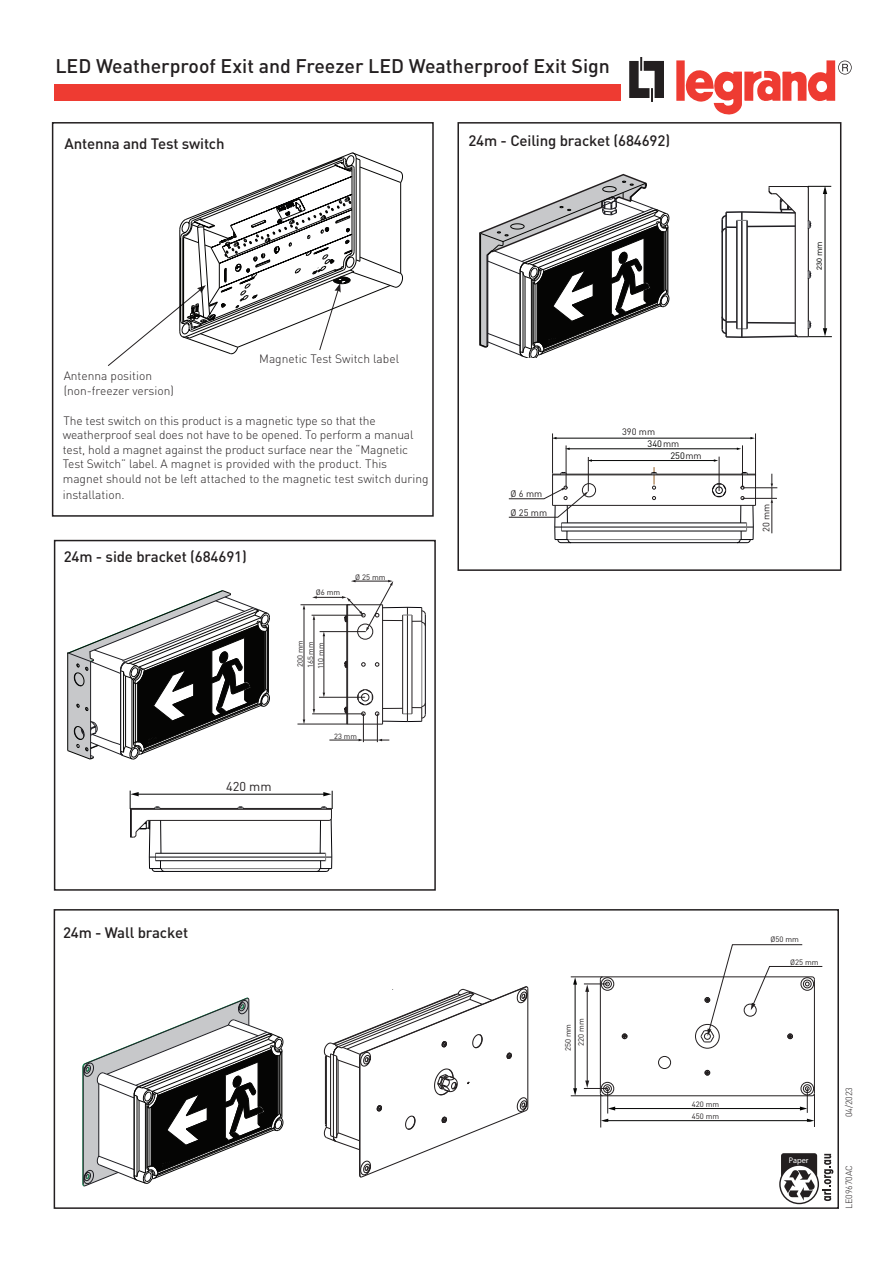
<style>
.page{position:relative;width:893px;height:1263px;background:#fff}
.page>*{position:absolute;margin:0;border:0;box-sizing:border-box;transform-origin:0 0}
.t1{font:500 19.5px "DIN Pro";color:#231f20}
.t2{font:500 15px "DIN Pro";letter-spacing:-.01em;color:#231f20}
.t3{font:12.75px "DIN Pro";color:#231f20}
.t4{font:300 12px/14.4px "DIN Pro";letter-spacing:-.01em;color:#231f20}
.t5{font:9.3px "DIN Pro";color:#231f20}
.t6{font:9.3px/12.1px "DIN Pro";color:#040504}
.t7{font:300 9px "DIN Pro";letter-spacing:-.02em;color:#231f20}
.t8{font:600 condensed 8.25px "ITC Avant Garde Std";color:#fff}
.t9{font:7.65px/12.3px "DIN Pro";color:#231f20}
.t10{font:7.5px/10.4px "DIN Pro";color:#231f20;text-align:center}
.t11{font:7.05px "Arial";color:#040503}
.s1{color:#231f20}
.s2{font-family:"DIN Pro";font-size:8.55px}
</style>
<div class="page">
<div style="left:54px;top:909px;width:785px;height:300px;border:2px solid #231f20"></div>
<div style="left:54px;top:84px;width:566px;height:17px;background:#ee3b32"></div>
<div style="left:676px;top:60px;width:9px;height:41px;background:#ee3b32"></div>
<svg style="left:629px;top:57px;width:35px;height:45px"></svg>
<svg style="left:685px;top:60px;width:167px;height:55px"></svg>
<svg style="left:779px;top:1153px;width:54px;height:51px"></svg>
<div style="left:457px;top:122px;width:384px;height:449px;border:2px solid #231f20"></div>
<hr style="left:553px;top:505px;width:202px;height:1px;background:#231f20">
<hr style="left:553px;top:474px;width:202px;height:1px;background:#231f20">
<hr style="left:755px;top:474px;width:1px;height:31px;background:#231f20">
<hr style="left:556px;top:438px;width:195px;height:1px;background:#040504">
<hr style="left:569px;top:448px;width:169px;height:1px;background:#040504">
<svg style="left:508px;top:459px;width:246px;height:84px"></svg>
<hr style="left:755px;top:433px;width:1px;height:43px;background:#231f20">
<hr style="left:742px;top:445px;width:1px;height:42px;background:#231f20">
<hr style="left:719px;top:457px;width:1px;height:34px;background:#231f20">
<hr style="left:772px;top:502px;width:1px;height:31px;background:#231f20">
<svg style="left:771px;top:474px;width:2px;height:29px"></svg>
<hr style="left:743px;top:487px;width:34px;height:1px;background:#231f20">
<hr style="left:742px;top:498px;width:35px;height:1px;background:#231f20">
<hr style="left:552px;top:433px;width:1px;height:41px;background:#231f20">
<hr style="left:566px;top:445px;width:1px;height:42px;background:#231f20">
<hr style="left:588px;top:457px;width:1px;height:34px;background:#231f20">
<svg style="left:323px;top:986px;width:206px;height:192px"></svg>
<hr style="left:607px;top:1120px;width:201px;height:1px;background:#040504">
<svg style="left:807px;top:1119px;width:7px;height:3px"></svg>
<svg style="left:601px;top:1119px;width:7px;height:3px"></svg>
<hr style="left:575px;top:983px;width:1px;height:106px;background:#040504">
<svg style="left:573px;top:1088px;width:4px;height:7px"></svg>
<svg style="left:573px;top:977px;width:4px;height:8px"></svg>
<hr style="left:571px;top:976px;width:32px;height:1px;background:#231f20">
<hr style="left:571px;top:1095px;width:32px;height:1px;background:#231f20">
<hr style="left:600px;top:1094px;width:1px;height:33px;background:#231f20">
<hr style="left:814px;top:1094px;width:1px;height:33px;background:#231f20">
<svg style="left:584px;top:944px;width:239px;height:169px"></svg>
<svg style="left:722px;top:186px;width:110px;height:151px"></svg>
<svg style="left:82px;top:998px;width:201px;height:188px"></svg>
<svg style="left:479px;top:174px;width:190px;height:184px"></svg>
<div style="left:54px;top:540px;width:382px;height:351px;border:2px solid #231f20"></div>
<svg style="left:67px;top:590px;width:203px;height:170px"></svg>
<div style="left:52px;top:122px;width:382px;height:395px;border:2px solid #231f20"></div>
<hr style="left:304px;top:608px;width:1px;height:112px;background:#231f20">
<hr style="left:297px;top:724px;width:50px;height:1px;background:#231f20">
<svg style="left:312px;top:580px;width:114px;height:162px"></svg>
<hr style="left:312px;top:615px;width:51px;height:1px;background:#231f20">
<hr style="left:301px;top:604px;width:49px;height:1px;background:#231f20">
<svg style="left:130px;top:791px;width:203px;height:81px"></svg>
<svg style="left:108px;top:152px;width:295px;height:214px"></svg>
<h1 class="t1" style="left:55px;top:53px;width:556px">LED Weatherproof Exit and Freezer LED Weatherproof Exit Sign</h1>
<p class="t2" style="left:64px;top:134px;width:162px">Antenna and Test switch</p>
<p class="t2" style="left:468px;top:131px;width:203px">24m - Ceiling bracket (684692)</p>
<p class="t4" style="left:64px;top:368px;width:112px">Antenna position (non-freezer version)</p>
<p class="t4" style="left:259px;top:350px;width:141px">Magnetic Test Switch label</p>
<p class="t4" style="left:63px;top:412px;width:367px">The test switch on this product is a magnetic type so that the weatherproof seal does not have to be opened. To perform a manual test, hold a magnet against the product surface near the “Magnetic Test Switch” label. A magnet is provided with the product. This magnet should not be left attached to the magnetic test switch during</p>
<p class="t4" style="left:63px;top:486px;width:63px">installation.</p>
<p class="t2" style="left:64px;top:547px;width:185px">24m - side bracket (684691)</p>
<p class="t3" style="left:226px;top:777px;width:47px">420 mm</p>
<p class="t9" style="left:316px;top:586px;width:26px">Ø6 mm</p>
<p class="t9" style="left:355px;top:570px;width:32px">Ø 25 mm</p>
<p class="t10" style="left:295px;top:669px;width:31px;rotate:-90deg">200 mm<br>165 mm<br>110 mm</p>
<p class="t10" style="left:334px;top:731px;width:24px">23 mm</p>
<p class="t5" style="left:511px;top:487px;width:33px">Ø 6 mm</p>
<p class="t5" style="left:511px;top:506px;width:38px">Ø 25 mm</p>
<p class="t5" style="left:622px;top:425px;width:35px">390 mm</p>
<p class="t6" style="left:670px;top:437px;width:33px;text-indent:-23px">340<span class="s1">mm<br></span>250<span class="s1">mm</span></p>
<p class="t11" style="left:814px;top:270px;width:30px;rotate:-90deg">230 <span class="s2">mm</span></p>
<p class="t5" style="left:760px;top:532px;width:30px;rotate:-90deg">20 mm</p>
<p class="t2" style="left:63px;top:922px;width:127px">24m - Wall bracket</p>
<p class="t9" style="left:561px;top:1046px;width:29px;line-height:13.2px;text-indent:-5px;rotate:-90deg">250 mm<br>220 mm</p>
<p class="t9" style="left:692px;top:1097px;width:29px">420 mm<br>450 mm</p>
<p class="t9" style="left:771px;top:933px;width:30px">Ø50 mm</p>
<p class="t9" style="left:790px;top:955px;width:30px">Ø25 mm</p>
<p class="t8" style="left:789px;top:1155px;width:21px">Paper</p>
<p class="t7" style="left:842px;top:1117px;width:31px;rotate:-90deg">04/2023</p>
<p class="t7" style="left:842px;top:1209px;width:45px;rotate:-90deg">LE09670AC</p>
</div>
